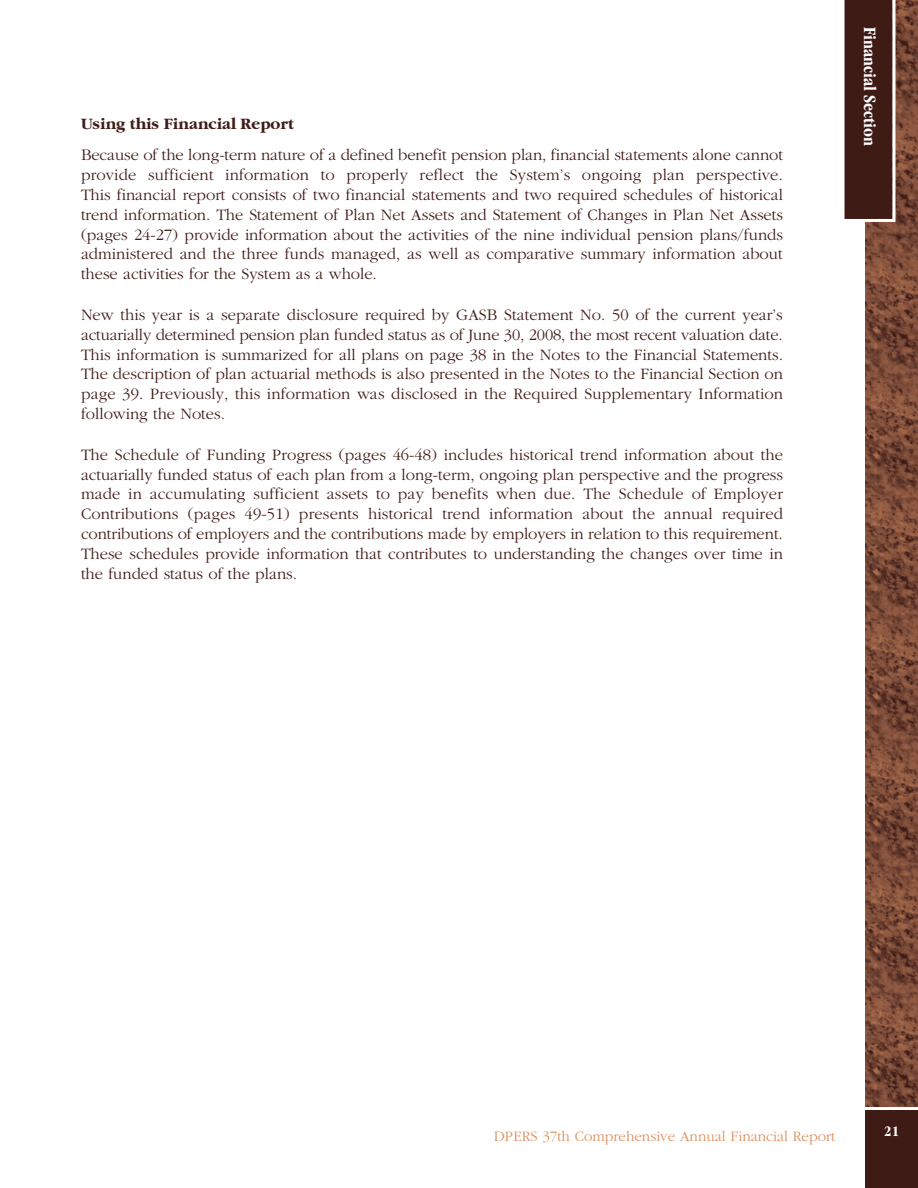
<style>
.page{position:relative;width:918px;height:1188px;background:#fff}
.page>*{position:absolute;margin:0;border:0;box-sizing:border-box;transform-origin:0 0}
.t1{font:700 condensed 18px "Garamond";color:#fff}
.t2{font:300 16.5px/19.8px "Garamond";color:#3f1b15;text-align:justify}
.t3{font:700 16.5px "Garamond";color:#3f1b15}
.t4{font:300 15px "Garamond";color:#dd905f}
.t5{font:700 condensed 15px "Garamond";color:#fff}
</style>
<div class="page">
<div style="left:866px;top:1110px;width:52px;height:78px;background:#3f1b15"></div>
<img style="left:866px;top:0;width:52px;height:1107px">
<svg style="left:844px;top:0;width:52px;height:222px;background:#51302a"></svg>
<p class="t3" style="left:81px;top:113px;width:214px">Using this Financial Report</p>
<p class="t2" style="left:81px;top:145px;width:704px">Because of the long-term nature of a defined benefit pension plan, financial statements alone cannot provide sufficient information to properly reflect the System’s ongoing plan perspective.<br>This financial report consists of two financial statements and two required schedules of historical trend information. The Statement of Plan Net Assets and Statement of Changes in Plan Net Assets (pages 24-27) provide information about the activities of the nine individual pension plans/funds administered and the three funds managed, as well as comparative summary information about these activities for the System as a whole.</p>
<p class="t2" style="left:81px;top:304px;width:704px">New this year is a separate disclosure required by GASB Statement No. 50 of the current year’s actuarially determined pension plan funded status as of June 30, 2008, the most recent valuation date.<br>This information is summarized for all plans on page 38 in the Notes to the Financial Statements.<br>The description of plan actuarial methods is also presented in the Notes to the Financial Section on page 39. Previously, this information was disclosed in the Required Supplementary Information following the Notes.</p>
<p class="t2" style="left:81px;top:444px;width:704px">The Schedule of Funding Progress (pages 46-48) includes historical trend information about the actuarially funded status of each plan from a long-term, ongoing plan perspective and the progress made in accumulating sufficient assets to pay benefits when due. The Schedule of Employer Contributions (pages 49-51) presents historical trend information about the annual required contributions of employers and the contributions made by employers in relation to this requirement.<br>These schedules provide information that contributes to understanding the changes over time in the funded status of the plans.</p>
<p class="t1" style="left:877px;top:27px;width:121px;rotate:90deg">Financial Section</p>
<p class="t4" style="left:494px;top:1127px;width:343px">DPERS 37th Comprehensive Annual Financial Report</p>
<p class="t5" style="left:884px;top:1126px;width:16px">21</p>
</div>
